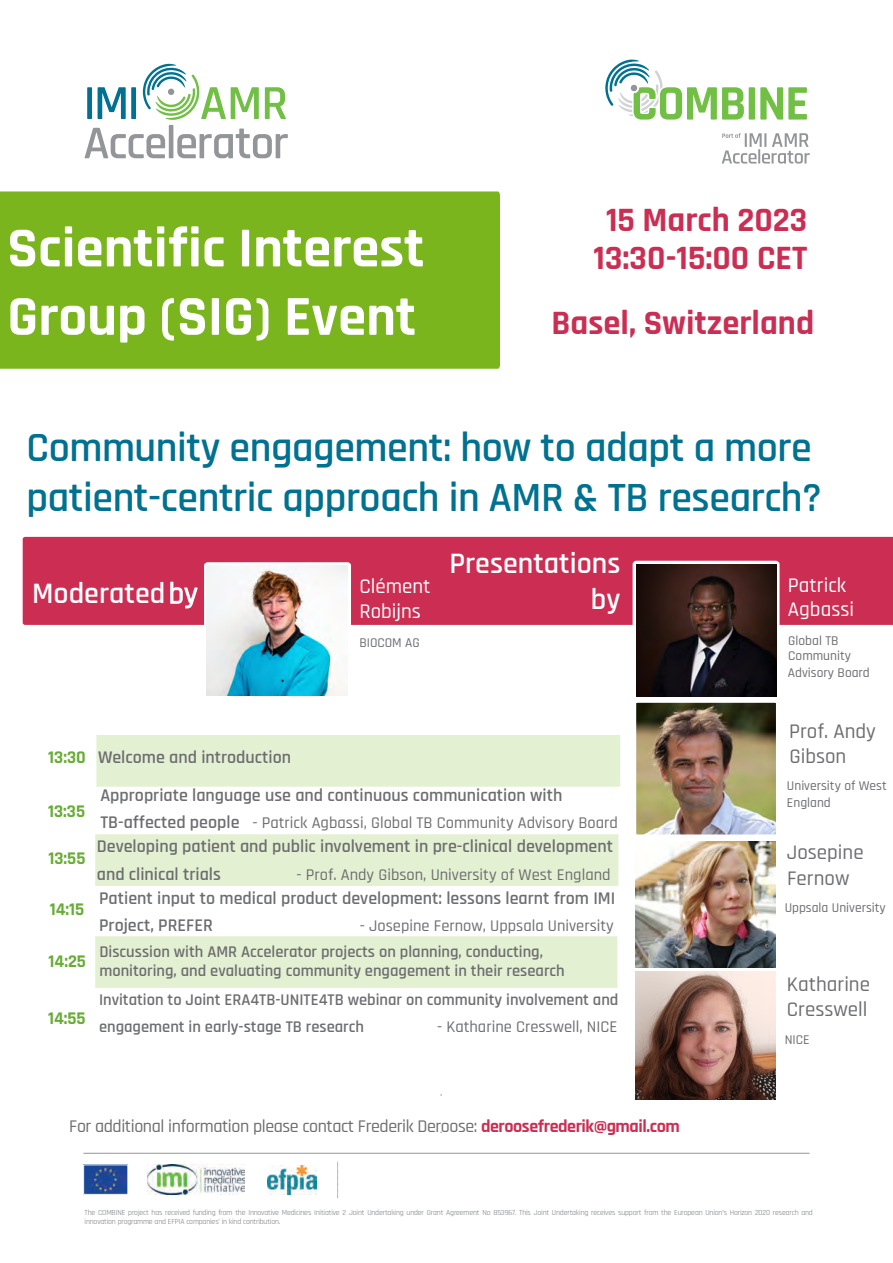
<style>
.page{position:relative;width:893px;height:1263px;background:#fff}
.page>*{position:absolute;margin:0;border:0;box-sizing:border-box;transform-origin:0 0}
.t1{font:700 57px/68.4px "Rajdhani";color:#fff}
.t2{font:700 50.25px "Rajdhani";letter-spacing:-.025em;color:#71bf44}
.t3{font:600 42px/50.4px "Rajdhani";letter-spacing:-.01em;color:#007190}
.t4{font:700 34.5px/37.5px "Rajdhani";color:#cb2e52;text-align:center}
.t5{font:700 34.5px "Rajdhani";color:#cb2e52}
.t6{font:600 30px/36px "Rajdhani";color:#fff;text-align:right}
.t7{font:500 21px/25.5px "Rajdhani";color:#6c6d70}
.t8{font:500 21px/24.6px "Rajdhani";color:#fff}
.t9{font:600 18px/27.2px "Rajdhani";color:#6c6d70}
.t10{font:500 18px "Rajdhani";letter-spacing:-.025em;color:#6c6d70}
.t11{font:700 18px "Rajdhani";color:#67ac35}
.t12{font:600 16.5px/19.8px "Rajdhani";color:#6c6d70}
.t13{font:500 16.5px "Rajdhani";color:#6c6d70}
.t14{font:500 13.5px/16px "Rajdhani";color:#6c6d70}
.t15{font:7.8px/9px "Rajdhani";letter-spacing:-.02em;color:#76787b}
.s1{font-style:inherit}
.s2{font-weight:500}
.s3{font-weight:600;font-size:18px}
.s4{font-weight:700;color:#cb2e52}
</style>
<div class="page">
<svg style="left:85px;top:64px;width:203px;height:94px"></svg>
<div style="left:747px;top:86px;width:9px;height:35px;border:3px solid #fff"></div>
<svg style="left:722px;top:133px;width:88px;height:31px"></svg>
<svg style="left:605px;top:60px;width:58px;height:57px"></svg>
<div style="left:0;top:191px;width:500px;height:178px;background:#7ab51d"></div>
<div style="left:23px;top:537px;width:870px;height:88px;background:#cb2e52"></div>
<img style="left:85px;top:1167px;width:41px;height:25px">
<img style="left:267px;top:1165px;width:50px;height:29px">
<img style="left:147px;top:1164px;width:98px;height:31px">
<svg style="left:337px;top:1162px;width:1px;height:36px"></svg>
<hr style="left:83px;top:1153px;width:726px;height:1px;background:#939598">
<div style="left:204px;top:562px;width:147px;height:121px;border:3px solid #fff;border-radius:2px"></div>
<img style="left:207px;top:565px;width:141px;height:131px">
<img style="left:638px;top:704px;width:136px;height:129px">
<div style="left:633px;top:561px;width:146px;height:140px;border:4px solid #fff;border-radius:2px"></div>
<div style="left:633px;top:699px;width:146px;height:139px;border:4px solid #fff;border-radius:2px"></div>
<img style="left:636px;top:564px;width:141px;height:133px">
<img style="left:635px;top:841px;width:140px;height:126px">
<div style="left:96px;top:735px;width:524px;height:52px;background:#e4f0d2"></div>
<div style="left:95px;top:834px;width:523px;height:52px;background:#e4f0d2"></div>
<div style="left:95px;top:936px;width:522px;height:52px;background:#e4f0d2"></div>
<img style="left:635px;top:972px;width:140px;height:127px">
<p class="t1" style="left:7px;top:216px;width:419px">Scientific Interest<br>Group (SIG) Event</p>
<p class="t2" style="left:631px;top:73px;width:180px">COMBINE</p>
<h3 class="t4" style="left:593px;top:202px;width:215px"><span class="s1">15 March</span> 202<span class="s1">3<br></span>1<span class="s1">3</span>:<span class="s1">3</span>0-1<span class="s1">5</span>:<span class="s1">0</span>0 CET</h3>
<h3 class="t5" style="left:551px;top:302px;width:264px">Basel, Switzerland</h3>
<p class="t3" style="left:26px;top:423px;width:797px">Community engagement: how to adapt a more patient-centric approach in AMR &amp; TB research?</p>
<h3 class="t6" style="left:449px;top:546px;width:173px">Presentations by</h3>
<h3 class="t6" style="left:32px;top:576px;width:167px">Moderated <span class="s2">by</span></h3>
<h3 class="t8" style="left:788px;top:574px;width:68px;line-height:24px">Patrick<br>Agbassi</h3>
<h3 class="t14" style="left:788px;top:633px;width:83px">Global TB<br>Community<br>Advisory Board</h3>
<h3 class="t8" style="left:359px;top:575px;width:73px">Clément<br>Robijns</h3>
<h3 class="t14" style="left:359px;top:635px;width:62px">BIOCOM AG</h3>
<h3 class="t11" style="left:48px;top:746px;width:39px">13:30</h3>
<h3 class="t11" style="left:48px;top:800px;width:39px">13:35</h3>
<h3 class="t11" style="left:48px;top:847px;width:39px">13:55</h3>
<h3 class="t11" style="left:50px;top:898px;width:36px">14:15</h3>
<h3 class="t11" style="left:49px;top:951px;width:39px">14:25</h3>
<h3 class="t11" style="left:48px;top:1007px;width:39px">14:55</h3>
<h3 class="t9" style="left:98px;top:739px;width:466px;line-height:38.1px">Welcome and introduction<br>Appropriate language use and continuous communication with</h3>
<h3 class="t13" style="left:100px;top:813px;width:519px"><span class="s3">TB-affected people</span> - Patrick Agbassi, Global TB Community Advisory Board</h3>
<h3 class="t9" style="left:97px;top:834px;width:518px">Developing patient and public involvement in pre-clinical development and clinical trials</h3>
<h3 class="t13" style="left:297px;top:865px;width:315px">- Prof. Andy Gibson, University of West England</h3>
<h3 class="t9" style="left:99px;top:885px;width:518px">Patient input to medical product development: lessons learnt from IMI<br>Project, PREFER</h3>
<h3 class="t13" style="left:360px;top:916px;width:256px">- Josepine Fernow, Uppsala University</h3>
<h3 class="t12" style="left:99px;top:942px;width:467px">Discussion with AMR Accelerator projects on planning, conducting, monitoring, and evaluating community engagement in their research</h3>
<h3 class="t12" style="left:99px;top:987px;width:521px;line-height:26.8px">Invitation to Joint ERA4TB-UNITE4TB webinar on community involvement and engagement in early-stage TB research</h3>
<h3 class="t13" style="left:437px;top:1017px;width:182px">- Katharine Cresswell, NICE</h3>
<h3 class="t10" style="left:69px;top:1116px;width:612px">For additional information please contact Frederik Deroose: <span class="s4">deroosefrederik@gmail.com</span></h3>
<h3 class="t7" style="left:789px;top:719px;width:88px;line-height:24.9px">Prof. Andy<br>Gibson</h3>
<h3 class="t14" style="left:787px;top:778px;width:101px">University of West<br>England</h3>
<h3 class="t7" style="left:787px;top:840px;width:78px">Josepine<br>Fernow</h3>
<h3 class="t14" style="left:785px;top:900px;width:103px">Uppsala University</h3>
<h3 class="t7" style="left:787px;top:972px;width:85px">Katharine<br>Cresswell</h3>
<h3 class="t14" style="left:785px;top:1031px;width:26px">NICE</h3>
<p class="t15" style="left:85px;top:1208px;width:730px">The COMBINE project has received funding from the Innovative Medicines Initiative 2 Joint Undertaking under Grant Agreement No 853967. This Joint Undertaking receives support from the European Union’s Horizon 2020 research and innovation programme and EFPIA companies’ in kind contribution.</p>
</div>
